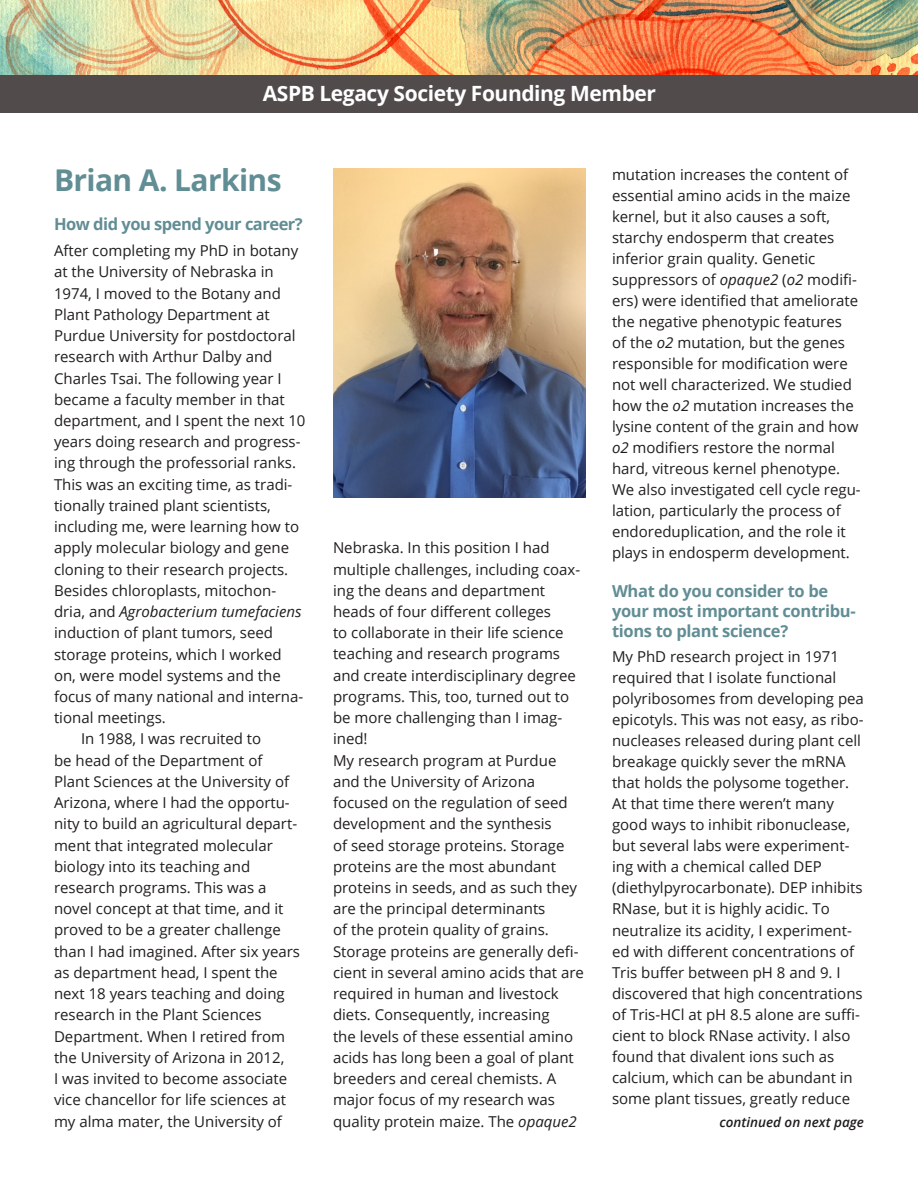
<style>
.page{position:relative;width:918px;height:1188px;background:#fff}
.page>*{position:absolute;margin:0;border:0;box-sizing:border-box;transform-origin:0 0}
.LEGACY_Name{font:700 30px "Open Sans";letter-spacing:-.02em;color:#618d94}
.t1{font:700 21px "Open Sans";letter-spacing:-.02em;color:#fff}
.LEGACY_Body_Text_Sub{font:700 16.5px/19.5px "Open Sans";letter-spacing:-.02em;color:#618d94}
.LEGACY_Body_Text_Ind{font:15px/21.3px "Open Sans";color:#201d1e}
.LEGACY_page_next{font:italic 600 13.5px "Open Sans";color:#201d1e}
.s1{font-style:italic}
</style>
<div class="page">
<div style="left:0;top:75px;width:918px;height:37px;background:#514b4c"></div>
<img style="left:0;top:0;width:918px;height:75px">
<img style="left:333px;top:168px;width:252px;height:329px">
<h2 class="t1" style="left:263px;top:79px;width:395px">ASPB Legacy Society Founding Member</h2>
<p class="LEGACY_Name" style="left:54px;top:159px;width:229px">Brian A. Larkins</p>
<p class="LEGACY_Body_Text_Sub" style="left:54px;top:214px;width:250px">How did you spend your career?</p>
<p class="LEGACY_Body_Text_Ind" style="left:54px;top:240px;width:253px">After completing my PhD in botany at the University of Nebraska in<br>1974, I moved to the Botany and<br>Plant Pathology Department at<br>Purdue University for postdoctoral research with Arthur Dalby and<br>Charles Tsai. The following year I became a faculty member in that department, and I spent the next 10 years doing research and progress&shy;ing through the professorial ranks.<br>This was an exciting time, as tradi&shy;tionally trained plant scientists, including me, were learning how to apply molecular biology and gene cloning to their research projects.<br>Besides chloroplasts, mitochon&shy;dria, and <span class="s1">Agrobacterium tumefaciens </span>induction of plant tumors, seed storage proteins, which I worked on, were model systems and the focus of many national and interna&shy;tional meetings.</p>
<p class="LEGACY_Body_Text_Ind" style="left:54px;top:728px;width:248px;text-indent:27px">In 1988, I was recruited to<br>be head of the Department of<br>Plant Sciences at the University of<br>Arizona, where I had the opportu&shy;nity to build an agricultural depart&shy;ment that integrated molecular biology into its teaching and research programs. This was a novel concept at that time, and it proved to be a greater challenge than I had imagined. After six years as department head, I spent the next 18 years teaching and doing research in the Plant Sciences<br>Department. When I retired from the University of Arizona in 2012,<br>I was invited to become associate vice chancellor for life sciences at my alma mater, the University of</p>
<p class="LEGACY_Body_Text_Ind" style="left:333px;top:537px;width:249px">Nebraska. In this position I had multiple challenges, including coax&shy;ing the deans and department heads of four different colleges<br>to collaborate in their life science teaching and research programs and create interdisciplinary degree programs. This, too, turned out to be more challenging than I imag&shy;ined!</p>
<p class="LEGACY_Body_Text_Ind" style="left:333px;top:749px;width:253px">My research program at Purdue and the University of Arizona focused on the regulation of seed development and the synthesis<br>of seed storage proteins. Storage proteins are the most abundant proteins in seeds, and as such they are the principal determinants<br>of the protein quality of grains.<br>Storage proteins are generally defi&shy;cient in several amino acids that are required in human and livestock diets. Consequently, increasing<br>the levels of these essential amino acids has long been a goal of plant breeders and cereal chemists. A major focus of my research was quality protein maize. The <span class="s1">opaque2</span></p>
<p class="LEGACY_Body_Text_Ind" style="left:612px;top:163px;width:250px">mutation increases the content of essential amino acids in the maize kernel, but it also causes a soft, starchy endosperm that creates inferior grain quality. Genetic suppressors of <span class="s1">opaque2</span> (<span class="s1">o2</span> modifi&shy;ers) were identified that ameliorate the negative phenotypic features<br>of the <span class="s1">o2</span> mutation, but the genes responsible for modification were not well characterized. We studied how the <span class="s1">o2</span> mutation increases the lysine content of the grain and how <span class="s1">o2</span> modifiers restore the normal hard, vitreous kernel phenotype.<br>We also investigated cell cycle regu&shy;lation, particularly the process of endoreduplication, and the role it plays in endosperm development.</p>
<p class="LEGACY_Body_Text_Sub" style="left:612px;top:581px;width:245px">What do you consider to be your most important contribu&shy;tions to plant science?</p>
<p class="LEGACY_Body_Text_Ind" style="left:612px;top:646px;width:254px">My PhD research project in 1971 required that I isolate functional polyribosomes from developing pea epicotyls. This was not easy, as ribo&shy;nucleases released during plant cell breakage quickly sever the mRNA that holds the polysome together.<br>At that time there weren’t many good ways to inhibit ribonuclease, but several labs were experiment&shy;ing with a chemical called DEP (diethylpyrocarbonate). DEP inhibits RNase, but it is highly acidic. To neutralize its acidity, I experiment&shy;ed with different concentrations of Tris buffer between pH 8 and 9. I discovered that high concentrations of Tris-HCl at pH 8.5 alone are suffi&shy;cient to block RNase activity. I also found that divalent ions such as calcium, which can be abundant in some plant tissues, greatly reduce</p>
<p class="LEGACY_page_next" style="left:720px;top:1112px;width:146px">continued on next page</p>
</div>
